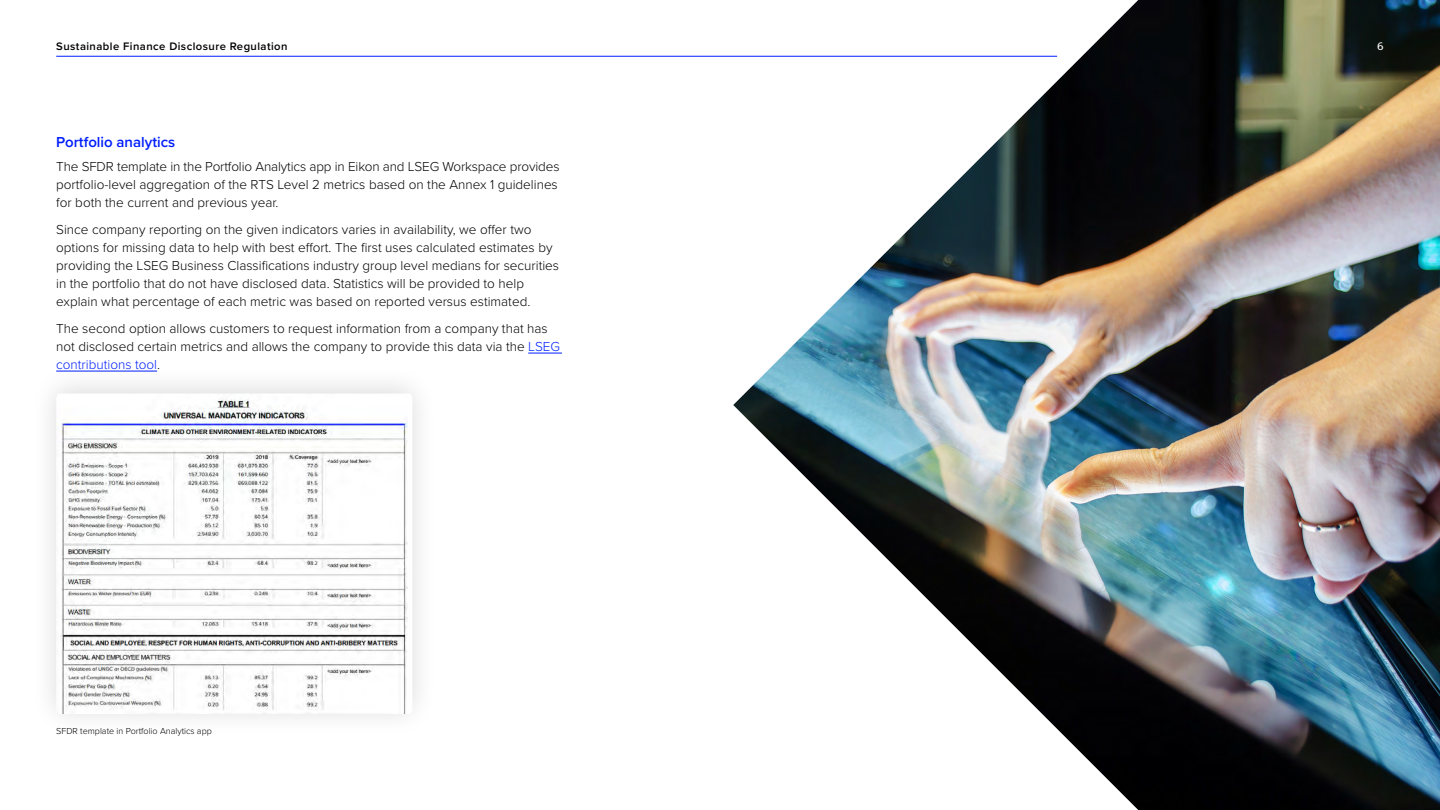
<style>
.page{position:relative;width:1440px;height:810px;background:#fff}
.page>*{position:absolute;margin:0;border:0;box-sizing:border-box;transform-origin:0 0}
.Body_subheading_20_26pt_blue{font:600 15px "Proxima Nova";color:#001eff}
.Body_text_18_24pt_black{font:300 13.5px/18px "Proxima Nova";color:#000}
.LSE_pagination_15_18pt_blue{font:600 11.25px "Proxima Nova";letter-spacing:.04em;color:#000}
.t1{font:11.25px "LSEG Motto";color:#fff}
.Legal_text_image_caption{font:300 9px "Proxima Nova";color:#000}
.s1{color:#001eff}
</style>
<div class="page">
<div style="left:30px;top:365px;width:408px;height:373px;background:#fbfbfb"></div>
<img style="left:61px;top:393px;width:347px;height:321px">
<img style="left:733px;top:0;width:707px;height:810px">
<hr style="left:528px;top:353px;width:34px;height:1px;background:#001eff">
<hr style="left:56px;top:371px;width:101px;height:1px;background:#001eff">
<hr style="left:56px;top:56px;width:1001px;height:1px;background:#001eff">
<p class="LSE_pagination_15_18pt_blue" style="left:56px;top:38px;width:233px">Sustainable Finance Disclosure Regulation</p>
<p class="Body_subheading_20_26pt_blue" style="left:56px;top:131px;width:121px">Portfolio analytics</p>
<p class="Body_text_18_24pt_black" style="left:56px;top:157px;width:505px">The SFDR template in the Portfolio Analytics app in Eikon and LSEG Workspace provides portfolio-level aggregation of the RTS Level 2 metrics based on the Annex 1 guidelines for both the current and previous year.</p>
<p class="Body_text_18_24pt_black" style="left:56px;top:220px;width:504px">Since company reporting on the given indicators varies in availability, we offer two options for missing data to help with best effort. The first uses calculated estimates by providing the LSEG Business Classifications industry group level medians for securities in the portfolio that do not have disclosed data. Statistics will be provided to help explain what percentage of each metric was based on reported versus estimated.</p>
<p class="Body_text_18_24pt_black" style="left:56px;top:319px;width:505px">The second option allows customers to request information from a company that has not disclosed certain metrics and allows the company to provide this data via the <span class="s1">LSEG contributions tool</span>.</p>
<p class="Legal_text_image_caption" style="left:56px;top:724px;width:157px">SFDR template in Portfolio Analytics app</p>
<p class="t1" style="left:1377px;top:39px;width:8px">6</p>
</div>
